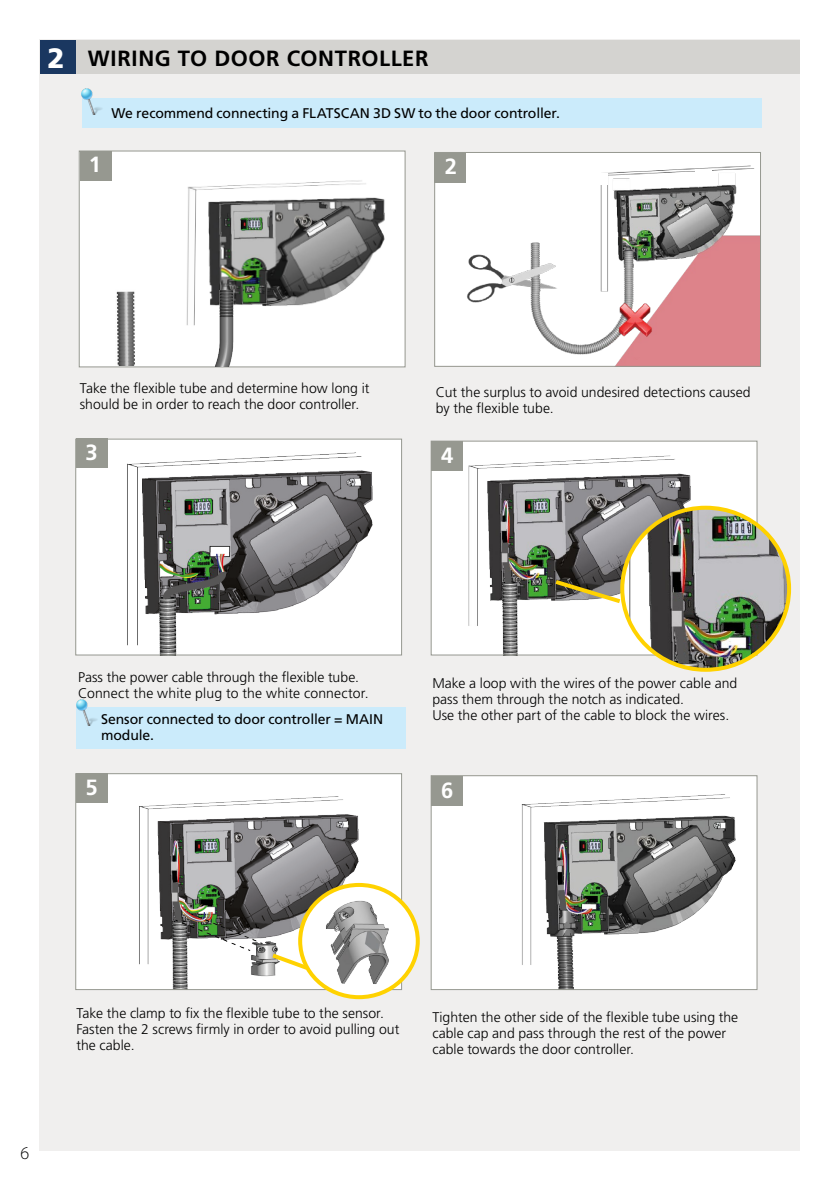
<style>
.page{position:relative;width:840px;height:1191px;background:#fff}
.page>*{position:absolute;margin:0;border:0;box-sizing:border-box;transform-origin:0 0}
.t1{font:900 28px "Frutiger LT Std";color:#fff}
.t2{font:700 22px "Frutiger LT Std";letter-spacing:.025em;color:#000}
.t3{font:700 22px "Frutiger LT Std";color:#fff}
.t4{font:300 18px "Myriad Pro";color:#000}
.t5{font:300 14px/16px "Frutiger LT Std";color:#000}
.t6{font:14px/16px "Frutiger LT Std";letter-spacing:-.005em;color:#000}
</style>
<div class="page">
<div style="left:40px;top:40px;width:759px;height:1111px;background:#f0efee"></div>
<div style="left:41px;top:41px;width:758px;height:33px;background:#d4d3d0"></div>
<div style="left:40px;top:41px;width:35px;height:33px;background:#1a3760"></div>
<div style="left:79px;top:151px;width:326px;height:216px;background:#fff"></div>
<img style="left:186px;top:180px;width:199px;height:146px">
<div style="left:79px;top:150px;width:326px;height:217px;border:1px solid #969890"></div>
<div style="left:80px;top:151px;width:31px;height:29px;background:#969890"></div>
<img style="left:436px;top:158px;width:322px;height:207px">
<div style="left:434px;top:152px;width:326px;height:215px;border:1px solid #969890"></div>
<div style="left:434px;top:153px;width:31px;height:29px;background:#969890"></div>
<img style="left:77px;top:440px;width:323px;height:213px">
<div style="left:75px;top:438px;width:327px;height:217px;border:1px solid #969890"></div>
<div style="left:76px;top:438px;width:32px;height:30px;background:#969890"></div>
<img style="left:432px;top:442px;width:323px;height:211px">
<div style="left:430px;top:440px;width:327px;height:215px;border:1px solid #969890"></div>
<div style="left:430px;top:441px;width:32px;height:29px;background:#969890"></div>
<div style="left:76px;top:773px;width:325px;height:216px;background:#fff"></div>
<img style="left:77px;top:796px;width:298px;height:192px">
<div style="left:75px;top:773px;width:327px;height:217px;border:1px solid #969890"></div>
<div style="left:76px;top:773px;width:32px;height:29px;background:#969890"></div>
<img style="left:432px;top:778px;width:323px;height:210px">
<div style="left:430px;top:775px;width:327px;height:215px;border:1px solid #969890"></div>
<div style="left:430px;top:776px;width:32px;height:29px;background:#969890"></div>
<img style="left:304px;top:885px;width:106px;height:112px">
<div style="left:298px;top:883px;width:121px;height:116px;border:4px solid #ffd200;border-radius:50%"></div>
<svg style="left:268px;top:950px;width:43px;height:23px"></svg>
<div style="left:82px;top:98px;width:678px;height:29px;background:#cbebfb"></div>
<div style="left:76px;top:707px;width:329px;height:42px;background:#cbebfb"></div>
<svg style="left:551px;top:577px;width:71px;height:29px;background:#948d72"></svg>
<img style="left:81px;top:88px;width:21px;height:27px">
<img style="left:76px;top:699px;width:21px;height:26px">
<div style="left:591px;top:173px;width:17px;height:12px;background:#fff"></div>
<div style="left:695px;top:169px;width:16px;height:11px;background:#fff"></div>
<img style="left:622px;top:508px;width:166px;height:162px">
<div style="left:620px;top:506px;width:170px;height:166px;border:4px solid #ffd200;border-radius:50%"></div>
<img style="left:195px;top:291px;width:335px;height:76px">
<img style="left:116px;top:291px;width:19px;height:74px">
<div style="left:438px;top:775px;width:84px;height:215px;background:#fff"></div>
<h1 class="t1" style="left:47px;top:41px;width:19px">2</h1>
<h2 class="t2" style="left:88px;top:46px;width:342px">WIRING TO DOOR CONTROLLER</h2>
<p class="t6" style="left:111px;top:106px;width:449px">We recommend connecting a FLATSCAN 3D SW to the door controller.</p>
<h2 class="t3" style="left:89px;top:151px;width:14px">1</h2>
<h2 class="t3" style="left:444px;top:154px;width:14px">2</h2>
<p class="t5" style="left:80px;top:380px;width:291px">Take the flexible tube and determine how long it should be in order to reach the door controller.</p>
<p class="t5" style="left:435px;top:384px;width:316px">Cut the surplus to avoid undesired detections caused by the flexible tube.</p>
<h2 class="t3" style="left:85px;top:440px;width:14px">3</h2>
<h2 class="t3" style="left:441px;top:442px;width:14px">4</h2>
<p class="t5" style="left:78px;top:669px;width:292px">Pass the power cable through the flexible tube.<br>Connect the white plug to the white connector.</p>
<p class="t5" style="left:432px;top:676px;width:306px">Make a loop with the wires of the power cable and pass them through the notch as indicated.<br>Use the other part of the cable to block the wires.</p>
<p class="t6" style="left:101px;top:711px;width:283px">Sensor connected to door controller = MAIN module.</p>
<h2 class="t3" style="left:85px;top:774px;width:14px">5</h2>
<h2 class="t3" style="left:441px;top:777px;width:14px">6</h2>
<p class="t4" style="left:21px;top:1141px;width:10px">6</p>
<p class="t5" style="left:76px;top:1005px;width:324px">Take the clamp to fix the flexible tube to the sensor.<br>Fasten the 2 screws firmly in order to avoid pulling out the cable.</p>
<p class="t5" style="left:432px;top:1009px;width:307px">Tighten the other side of the flexible tube using the cable cap and pass through the rest of the power cable towards the door controller.</p>
</div>
